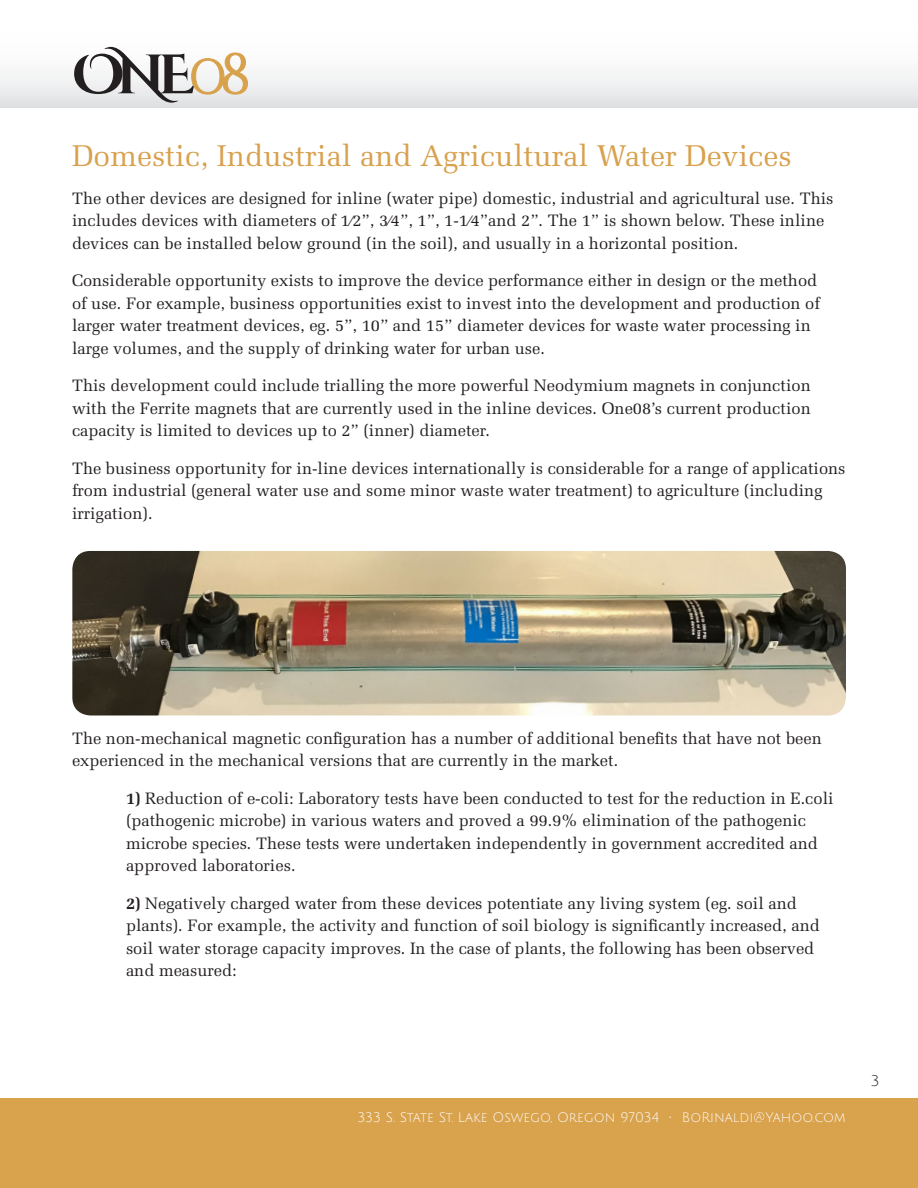
<style>
.page{position:relative;width:918px;height:1188px;background:#fff}
.page>*{position:absolute;margin:0;border:0;box-sizing:border-box;transform-origin:0 0}
.t1{font:30px "Melior LT Std";color:#d8a14e}
.t2{font:16.5px/22.5px "Melior LT Std";color:#231f20}
.t3{font:15px "Julius Sans One";color:#231f20}
.t4{font:13.5px "Julius Sans One";color:#fff}
.s1{font-weight:700}
</style>
<div class="page">
<div style="left:0;top:1098px;width:918px;height:90px;background:#d9a24c"></div>
<div style="left:0;top:0;width:918px;height:108px;background:linear-gradient(to bottom,#fff,#e8e9ea)"></div>
<svg style="left:74px;top:47px;width:174px;height:56px"></svg>
<img style="left:72px;top:551px;width:774px;height:165px">
<p class="t1" style="left:72px;top:139px;width:721px">Domestic, Industrial and Agricultural Water Devices</p>
<p class="t2" style="left:72px;top:187px;width:763px">The other devices are designed for inline (water pipe) domestic, industrial and agricultural use. This includes devices with diameters of 1⁄2”, 3⁄4”, 1”, 1-1⁄4”and 2”. The 1” is shown below. These inline devices can be installed below ground (in the soil), and usually in a horizontal position.</p>
<p class="t2" style="left:72px;top:270px;width:749px">Considerable opportunity exists to improve the device performance either in design or the method of use. For example, business opportunities exist to invest into the development and production of larger water treatment devices, eg. 5”, 10” and 15” diameter devices for waste water processing in large volumes, and the supply of drinking water for urban use.</p>
<p class="t2" style="left:72px;top:375px;width:740px;text-align:justify">This development could include trialling the more powerful Neodymium magnets in conjunction with the Ferrite magnets that are currently used in the inline devices. One08’s current production capacity is limited to devices up to 2” (inner) diameter.</p>
<p class="t2" style="left:72px;top:457px;width:775px">The business opportunity for in-line devices internationally is considerable for a range of applications from industrial (general water use and some minor waste water treatment) to agriculture (including irrigation).</p>
<p class="t2" style="left:72px;top:727px;width:751px">The non-mechanical magnetic configuration has a number of additional benefits that have not been experienced in the mechanical versions that are currently in the market.</p>
<p class="t2" style="left:126px;top:787px;width:709px"><span class="s1">1)</span> Reduction of e-coli: Laboratory tests have been conducted to test for the reduction in E.coli (pathogenic microbe) in various waters and proved a 99.9% elimination of the pathogenic microbe species. These tests were undertaken independently in government accredited and approved laboratories.</p>
<p class="t2" style="left:126px;top:892px;width:695px"><span class="s1">2)</span> Negatively charged water from these devices potentiate any living system (eg. soil and plants). For example, the activity and function of soil biology is significantly increased, and soil water storage capacity improves. In the case of plants, the following has been observed and measured:</p>
<p class="t4" style="left:357px;top:1110px;width:490px">333 S. State St. Lake Oswego, Oregon 97034 • BoRinaldi@Yahoo.com</p>
<p class="t3" style="left:871px;top:1073px;width:10px">3</p>
</div>
